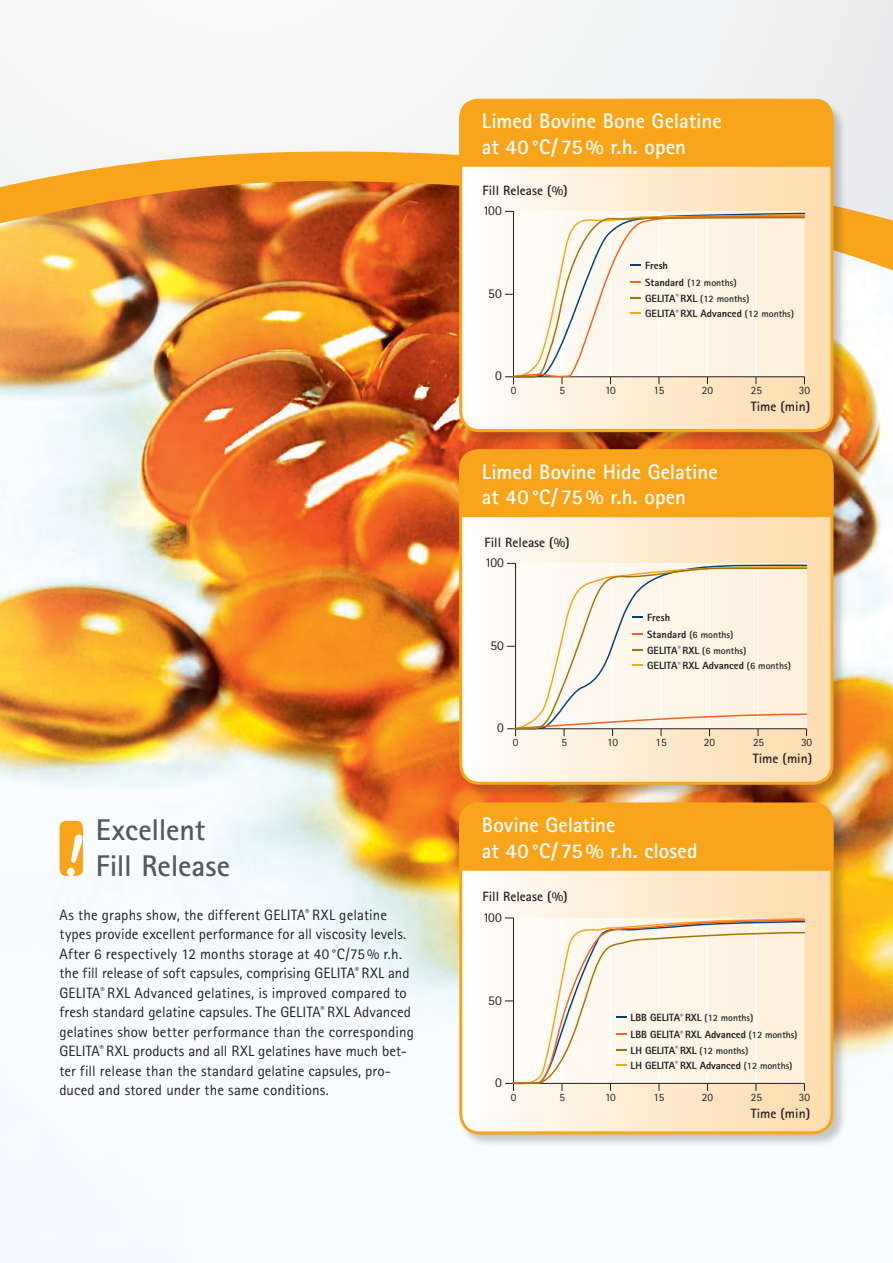
<style>
.page{position:relative;width:893px;height:1263px;background:#fff}
.page>*{position:absolute;margin:0;border:0;box-sizing:border-box;transform-origin:0 0}
.t1{font:700 30px/36px "Rotis Sans Serif";letter-spacing:-.005em;color:#57585a}
.t2{font:700 21px/25.2px "Rotis Sans Serif";color:#fff}
.t3{font:15px/19.5px "Rotis Sans Serif";letter-spacing:.01em;color:#231f20}
.t4{font:700 13.5px "Rotis Sans Serif";color:#231f20}
.t5{font:13.5px "Rotis Sans Serif";color:#231f20}
.t6{font:11.25px "Rotis Sans Serif";color:#231f20}
.t7{font:800 10.5px/15.5px "Rotis Sans Serif";letter-spacing:-.005em;color:#231f20}
.t8{font:700 9.75px/15.6px "Rotis Sans Serif";color:#231f20}
.s1{font-weight:800;font-size:10.5px}
.s2{font-weight:700;font-size:9.75px}
</style>
<div class="page">
<img style="left:0;top:276px;width:893px;height:987px">
<svg style="left:0;top:0;width:893px;height:130px"></svg>
<img style="left:0;top:130px;width:893px;height:146px">
<div style="left:60px;top:821px;width:23px;height:55px;background:#f9a51b;border-radius:6px"></div>
<svg style="left:66px;top:834px;width:17px;height:43px"></svg>
<div style="left:459px;top:100px;width:388px;height:345px;background:#231f20;opacity:.25"></div>
<svg style="left:461px;top:167px;width:371px;height:264px"></svg>
<hr style="left:513px;top:211px;width:1px;height:166px;background:#231f20">
<svg style="left:505px;top:376px;width:9px;height:8px"></svg>
<hr style="left:561px;top:211px;width:2px;height:166px;background:#fff">
<hr style="left:610px;top:211px;width:1px;height:166px;background:#fff">
<hr style="left:658px;top:211px;width:2px;height:166px;background:#fff">
<hr style="left:707px;top:211px;width:1px;height:166px;background:#fff">
<hr style="left:755px;top:211px;width:2px;height:166px;background:#fff">
<svg style="left:512px;top:216px;width:294px;height:162px"></svg>
<div style="left:459px;top:100px;width:374px;height:332px;border:3px solid #f9a51b;border-radius:19px"></div>
<div style="left:459px;top:99px;width:374px;height:68px;background:#f9a51b"></div>
<div style="left:459px;top:802px;width:388px;height:346px;background:#231f20;opacity:.25"></div>
<svg style="left:461px;top:871px;width:371px;height:262px"></svg>
<svg style="left:505px;top:1083px;width:9px;height:8px"></svg>
<svg style="left:512px;top:918px;width:294px;height:167px"></svg>
<svg style="left:513px;top:931px;width:293px;height:154px"></svg>
<div style="left:459px;top:803px;width:374px;height:331px;border:3px solid #f9a51b;border-radius:19px"></div>
<div style="left:459px;top:803px;width:374px;height:68px;background:#f9a51b"></div>
<div style="left:459px;top:452px;width:388px;height:346px;background:#231f20;opacity:.25"></div>
<svg style="left:461px;top:517px;width:371px;height:266px"></svg>
<svg style="left:514px;top:560px;width:294px;height:5px"></svg>
<svg style="left:507px;top:713px;width:301px;height:23px;background:#f8e6cd"></svg>
<svg style="left:514px;top:567px;width:294px;height:163px"></svg>
<div style="left:459px;top:453px;width:374px;height:332px;border:3px solid #f9a51b;border-radius:19px"></div>
<div style="left:459px;top:449px;width:374px;height:68px;background:#f9a51b"></div>
<h1 class="t1" style="left:96px;top:811px;width:136px">Excellent<br>Fill Release</h1>
<p class="t3" style="left:60px;top:905px;width:356px">As the graphs show, the different GELITA<sup>®</sup> RXL gelatine types provide excellent performance for all viscosity levels.<br>After 6 respectively 12 months storage at 40 °C/75 % r.h. the fill release of soft capsules, comprising GELITA<sup>®</sup> RXL and GELITA<sup>®</sup> RXL Advanced gelatines, is improved compared to fresh standard gelatine capsules. The GELITA<sup>®</sup> RXL Advanced gelatines show better performance than the corresponding GELITA<sup>®</sup> RXL products and all RXL gelatines have much bet&shy;ter fill release than the standard gelatine capsules, pro&shy;duced and stored under the same conditions.</p>
<h2 class="t2" style="left:482px;top:108px;width:241px">Limed Bovine Bone Gelatine at 40 °C/ 75 % r.h. open</h2>
<p class="t4" style="left:482px;top:181px;width:87px">Fill Release (%)</p>
<p class="t5" style="left:483px;top:202px;width:20px">100</p>
<p class="t5" style="left:488px;top:285px;width:15px">50</p>
<p class="t7" style="left:645px;top:258px;width:24px">Fresh</p>
<p class="t8" style="left:645px;top:275px;width:106px"><span class="s1">Standard</span> (12 months)<br><span class="s1">GELITA</span><sup>®</sup> <span class="s1">RXL</span> (12 months)</p>
<p class="t7" style="left:645px;top:306px;width:151px">GELITA<sup>®</sup> RXL Advanced <span class="s2">(12 months)</span></p>
<p class="t5" style="left:495px;top:368px;width:8px">0</p>
<p class="t6" style="left:511px;top:383px;width:7px">0</p>
<p class="t6" style="left:559px;top:383px;width:7px">5</p>
<p class="t6" style="left:605px;top:383px;width:12px">10</p>
<p class="t6" style="left:653px;top:383px;width:13px">15</p>
<p class="t6" style="left:702px;top:383px;width:13px">20</p>
<p class="t6" style="left:751px;top:383px;width:13px">25</p>
<p class="t6" style="left:799px;top:383px;width:13px">30</p>
<p class="t4" style="left:751px;top:398px;width:61px">Time (min)</p>
<h2 class="t2" style="left:482px;top:459px;width:237px">Limed Bovine Hide Gelatine at 40 °C/ 75 % r.h. open</h2>
<p class="t4" style="left:485px;top:533px;width:87px">Fill Release (%)</p>
<p class="t5" style="left:485px;top:554px;width:20px">100</p>
<p class="t5" style="left:490px;top:637px;width:15px">50</p>
<p class="t7" style="left:647px;top:610px;width:24px">Fresh</p>
<p class="t8" style="left:647px;top:627px;width:88px"><span class="s1">Standard</span> (6 months)</p>
<p class="t7" style="left:647px;top:642px;width:145px">GELITA<sup>®</sup> RXL <span class="s2">(6 months)<br></span>GELITA<sup>®</sup> RXL Advanced <span class="s2">(6 months)</span></p>
<p class="t5" style="left:497px;top:720px;width:8px">0</p>
<p class="t6" style="left:513px;top:735px;width:7px">0</p>
<p class="t6" style="left:561px;top:735px;width:7px">5</p>
<p class="t6" style="left:607px;top:735px;width:12px">10</p>
<p class="t6" style="left:655px;top:735px;width:13px">15</p>
<p class="t6" style="left:704px;top:735px;width:13px">20</p>
<p class="t6" style="left:753px;top:735px;width:13px">25</p>
<p class="t6" style="left:801px;top:735px;width:13px">30</p>
<p class="t4" style="left:753px;top:750px;width:61px">Time (min)</p>
<h2 class="t2" style="left:482px;top:812px;width:217px">Bovine Gelatine<br>at 40 °C/ 75 % r.h. closed</h2>
<p class="t4" style="left:482px;top:888px;width:87px">Fill Release (%)</p>
<p class="t5" style="left:483px;top:909px;width:20px">100</p>
<p class="t5" style="left:488px;top:992px;width:15px">50</p>
<p class="t5" style="left:495px;top:1074px;width:8px">0</p>
<p class="t7" style="left:631px;top:1009px;width:124px">LBB GELITA<sup>®</sup> RXL <span class="s2">(12 months)</span></p>
<p class="t7" style="left:631px;top:1027px;width:168px">LBB GELITA<sup>®</sup> RXL Advanced <span class="s2">(12 months)<br></span>LH GELITA<sup>®</sup> RXL <span class="s2">(12 months)<br></span>LH GELITA<sup>®</sup> RXL Advanced <span class="s2">(12 months)</span></p>
<p class="t6" style="left:511px;top:1090px;width:7px">0</p>
<p class="t6" style="left:559px;top:1090px;width:7px">5</p>
<p class="t6" style="left:605px;top:1090px;width:12px">10</p>
<p class="t6" style="left:653px;top:1090px;width:13px">15</p>
<p class="t6" style="left:702px;top:1090px;width:13px">20</p>
<p class="t6" style="left:751px;top:1090px;width:13px">25</p>
<p class="t6" style="left:799px;top:1090px;width:13px">30</p>
<p class="t4" style="left:751px;top:1104px;width:61px">Time (min)</p>
</div>
